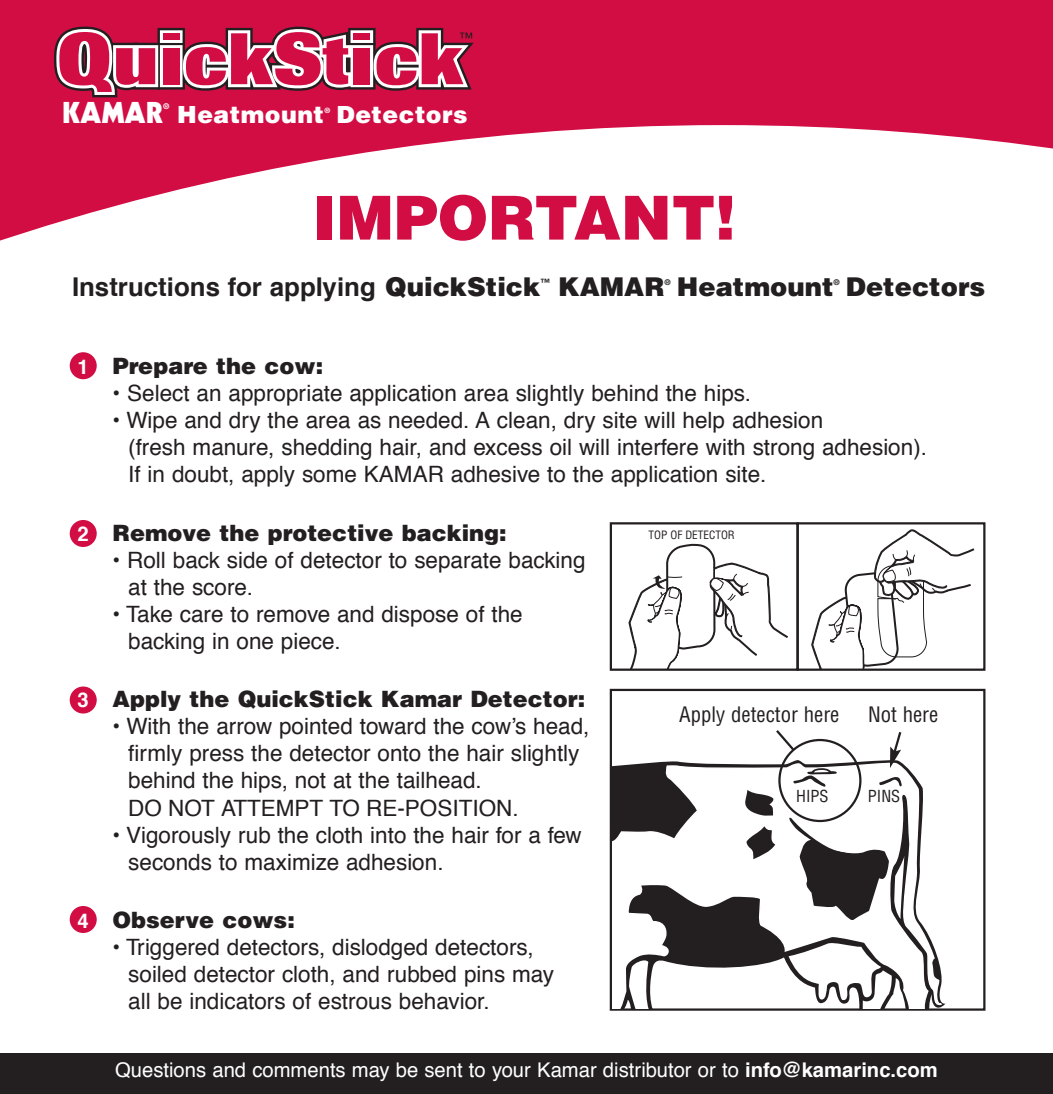
<style>
.page{position:relative;width:1053px;height:1094px;background:#fff}
.page>*{position:absolute;margin:0;border:0;box-sizing:border-box;transform-origin:0 0}
.t1{font:900 60.75px "Helvetica";color:#d20d44}
.t2{font:900 29.25px "Kabel";letter-spacing:.015em;color:#fff}
.t3{font:700 25.88px "Helvetica";color:#231f20}
.t4{font:900 25.88px "Helvetica";color:#231f20}
.t5{font:900 23.62px "Helvetica";letter-spacing:.02em;color:#fff}
.t6{font:22.5px "Helvetica";color:#231f20}
.t7{font:900 22.5px "Helvetica";color:#231f20}
.t8{font:condensed 20.7px "Helvetica";color:#231f20}
.t9{font:20.25px "Helvetica";color:#fff}
.t10{font:condensed 16.2px "Helvetica";color:#231f20}
.t11{font:condensed 11.25px "Helvetica";color:#231f20}
.t12{font:900 10.12px "Helvetica";color:#231f20}
.t13{font:900 7.88px "Helvetica";color:#231f20}
.t14{font:900 7.88px "Helvetica";color:#fff}
.t15{font:900 7.2px "Helvetica";color:#fff}
.s1{font-weight:900}
.s2{font-weight:700;font-size:20.25px;color:#fff}
.s3{font-weight:700}
</style>
<div class="page">
<div style="left:70px;top:352px;width:27px;height:27px;background:#d20d44;border-radius:50%"></div>
<div style="left:70px;top:520px;width:27px;height:27px;background:#d20d44;border-radius:50%"></div>
<div style="left:70px;top:686px;width:27px;height:27px;background:#d20d44;border-radius:50%"></div>
<div style="left:70px;top:906px;width:27px;height:27px;background:#d20d44;border-radius:50%"></div>
<svg style="left:0;top:0;width:1053px;height:241px;fill:#d20d44"></svg>
<div style="left:0;top:1053px;width:1053px;height:40px;background:#231f20"></div>
<div style="left:348px;top:43px;width:28px;height:47px;border:11px solid #231f20"></div>
<div style="left:348px;top:28px;width:28px;height:17px;border:11px solid #231f20"></div>
<div style="left:158px;top:43px;width:27px;height:47px;border:11px solid #231f20"></div>
<div style="left:158px;top:28px;width:27px;height:17px;border:11px solid #231f20"></div>
<div style="left:160px;top:45px;width:23px;height:42px;border:6px solid #fff"></div>
<div style="left:160px;top:30px;width:23px;height:13px;border:6px solid #fff"></div>
<svg style="left:54px;top:27px;width:112px;height:70px"></svg>
<svg style="left:175px;top:27px;width:184px;height:70px"></svg>
<div style="left:163px;top:48px;width:17px;height:36px;background:#d20d44"></div>
<div style="left:163px;top:33px;width:17px;height:7px;background:#d20d44"></div>
<svg style="left:365px;top:27px;width:109px;height:70px;background:#c13c61"></svg>
<div style="left:351px;top:45px;width:22px;height:42px;border:6px solid #fff"></div>
<div style="left:351px;top:30px;width:22px;height:13px;border:6px solid #fff"></div>
<div style="left:354px;top:48px;width:16px;height:36px;background:#d20d44"></div>
<div style="left:354px;top:33px;width:16px;height:7px;background:#d20d44"></div>
<svg style="left:609px;top:522px;width:377px;height:489px"></svg>
<svg style="left:612px;top:740px;width:354px;height:268px"></svg>
<svg style="left:628px;top:957px;width:26px;height:51px"></svg>
<svg style="left:789px;top:941px;width:103px;height:67px"></svg>
<svg style="left:932px;top:958px;width:8px;height:22px"></svg>
<svg style="left:744px;top:727px;width:159px;height:196px"></svg>
<h2 class="t2" style="left:62px;top:102px;width:102px">KAMAR</h2>
<p class="t14" style="left:163px;top:104px;width:8px">®</p>
<p class="t5" style="left:177px;top:106px;width:148px">Heatmount</p>
<p class="t15" style="left:325px;top:108px;width:7px">®</p>
<p class="t5" style="left:337px;top:106px;width:133px">Detectors</p>
<h1 class="t1" style="left:313px;top:196px;width:424px">IMPORTANT!</h1>
<p class="t3" style="left:72px;top:275px;width:470px">Instructions for applying <span class="s1">QuickStick</span></p>
<p class="t12" style="left:540px;top:279px;width:11px">™</p>
<p class="t4" style="left:558px;top:277px;width:108px">KAMAR</p>
<p class="t13" style="left:665px;top:279px;width:8px">®</p>
<p class="t4" style="left:677px;top:277px;width:158px">Heatmount</p>
<p class="t13" style="left:834px;top:279px;width:8px">®</p>
<p class="t4" style="left:846px;top:277px;width:141px">Detectors</p>
<p class="t7" style="left:78px;top:358px;width:247px"><span class="s2">1</span> Prepare the cow:</p>
<p class="t6" style="left:112px;top:384px;width:640px">ï Select an appropriate application area slightly behind the hips.</p>
<p class="t6" style="left:112px;top:411px;width:712px">ï Wipe and dry the area as needed. A clean, dry site will help adhesion</p>
<p class="t6" style="left:128px;top:438px;width:800px">(fresh manure, shedding hair, and excess oil will interfere with strong adhesion).</p>
<p class="t6" style="left:128px;top:465px;width:640px">If in doubt, apply some KAMAR adhesive to the application site.</p>
<p class="t7" style="left:78px;top:524px;width:431px"><span class="s2">2</span> Remove the protective backing:</p>
<p class="t6" style="left:112px;top:550px;width:475px">ï Roll back side of detector to separate backing</p>
<p class="t6" style="left:128px;top:577px;width:126px">at the score.</p>
<p class="t6" style="left:112px;top:604px;width:412px">ï Take care to remove and dispose of the</p>
<p class="t6" style="left:128px;top:631px;width:214px">backing in one piece.</p>
<p class="t7" style="left:78px;top:691px;width:509px"><span class="s2">3</span> Apply the QuickStick Kamar Detector:</p>
<p class="t6" style="left:112px;top:717px;width:479px">ï With the arrow pointed toward the cowís head,</p>
<p class="t6" style="left:128px;top:744px;width:453px">firmly press the detector onto the hair slightly</p>
<p class="t6" style="left:128px;top:771px;width:355px">behind the hips, not at the tailhead.</p>
<p class="t6" style="left:128px;top:798px;width:392px">DO NOT ATTEMPT TO RE-POSITION.</p>
<p class="t6" style="left:112px;top:825px;width:471px">ï Vigorously rub the cloth into the hair for a few</p>
<p class="t6" style="left:128px;top:852px;width:317px">seconds to maximize adhesion.</p>
<p class="t11" style="left:649px;top:531px;width:88px">TOP OF DETECTOR</p>
<p class="t8" style="left:679px;top:706px;width:162px">Apply detector here</p>
<p class="t8" style="left:868px;top:706px;width:72px">Not here</p>
<p class="t10" style="left:796px;top:789px;width:34px">HIPS</p>
<p class="t10" style="left:868px;top:789px;width:34px">PINS</p>
<p class="t7" style="left:78px;top:911px;width:219px"><span class="s2">4</span> Observe cows:</p>
<p class="t6" style="left:112px;top:937px;width:423px">ï Triggered detectors, dislodged detectors,</p>
<p class="t6" style="left:128px;top:964px;width:427px">soiled detector cloth, and rubbed pins may</p>
<p class="t6" style="left:128px;top:991px;width:363px">all be indicators of estrous behavior.</p>
<p class="t9" style="left:115px;top:1061px;width:824px">Questions and comments may be sent to your Kamar distributor or to <span class="s3">info@kamarinc.com</span></p>
</div>
